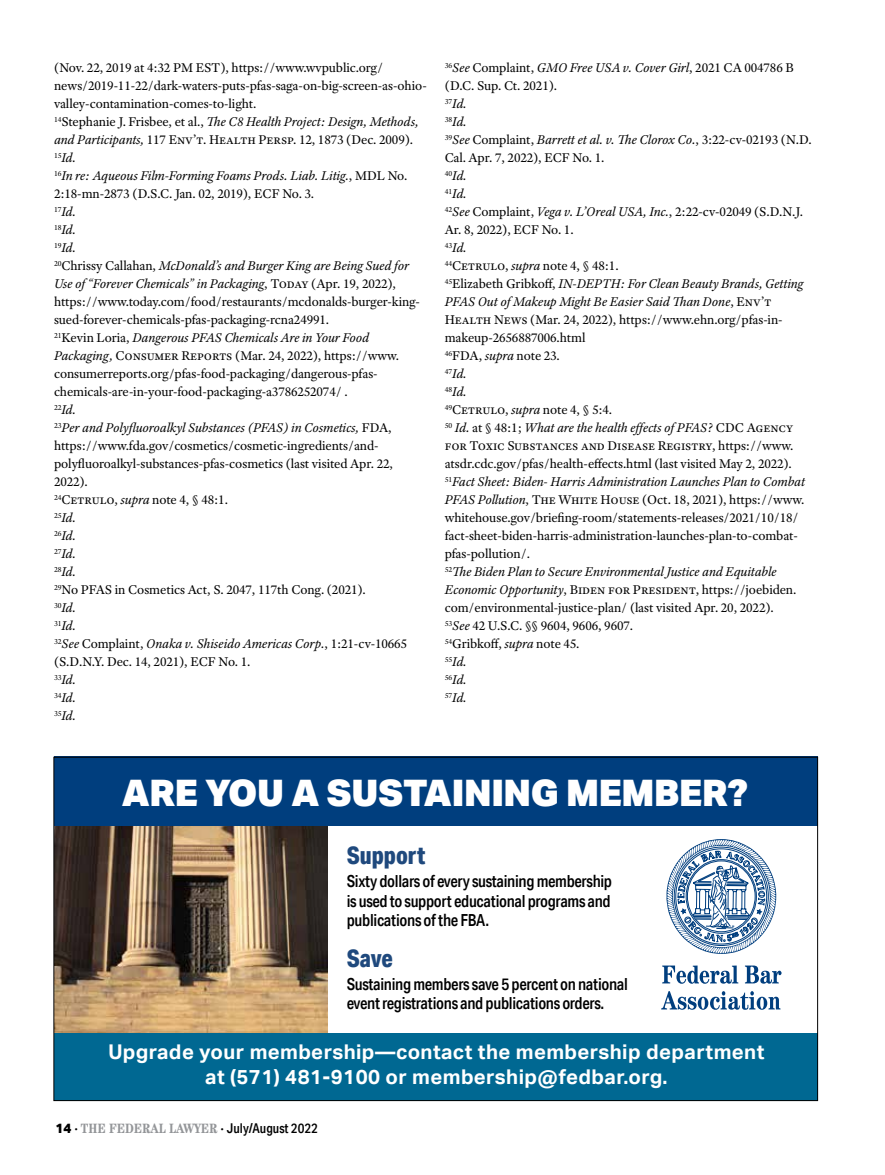
<style>
.page{position:relative;width:885px;height:1175px;background:#fff}
.page>*{position:absolute;margin:0;border:0;box-sizing:border-box;transform-origin:0 0}
.t1{font:900 36.6px "Aktiv Grotesk";letter-spacing:-.01em;color:#fff}
.t2{font:800 24.15px "Aktiv Grotesk Cd";color:#1f497d}
.t3{font:700 20.25px/24.3px "Aktiv Grotesk";letter-spacing:.02em;color:#fff;text-align:center}
.t4{font:500 16.65px/19.6px "Aktiv Grotesk Cd";letter-spacing:-.02em;color:#000;text-align:justify}
.t5{font:13.5px/18px "Adobe Text Pro";letter-spacing:-.01em;color:#000}
.t6{font:700 condensed 13.5px "Century Std";color:#939598}
.s1{font-style:italic}
.s2{font-family:"Aktiv Grotesk";font-weight:800;font-stretch:normal;color:#000}
.s3{font-family:"Adobe Text Pro";font-weight:400;font-stretch:normal;font-size:7.5px;color:#000}
.s4{font-family:"Aktiv Grotesk Cd";font-weight:500;font-stretch:normal;color:#000}
</style>
<div class="page">
<img style="left:55px;top:826px;width:272px;height:206px">
<div style="left:54px;top:1032px;width:763px;height:68px;background:#006892"></div>
<svg style="left:661px;top:839px;width:120px;height:194px"></svg>
<div style="left:54px;top:757px;width:763px;height:69px;background:#003e7e"></div>
<p class="t5" style="left:54px;top:58px;width:374px">(Nov. 22, 2019 at 4:32 PM EST), https://www.wvpublic.org/ news/2019-11-22/dark-waters-puts-pfas-saga-on-big-screen-as-ohio&shy;valley-contamination-comes-to-light.<br><sup>14</sup>Stephanie J. Frisbee, et al., <span class="s1">The C8 Health Project: Design, Methods, and Participants,</span> 117 Env’t. Health Persp. 12, 1873 (Dec. 2009).<br><sup>15</sup><span class="s1">Id.<br></span><sup>16</sup><span class="s1">In re: Aqueous Film-Forming Foams Prods. Liab. Litig.</span>, MDL No.<br>2:18-mn-2873 (D.S.C. Jan. 02, 2019), ECF No. 3.<br><sup>17</sup><span class="s1">Id.<br></span><sup>18</sup><span class="s1">Id.<br></span><sup>19</sup><span class="s1">Id.<br></span><sup>20</sup>Chrissy Callahan, <span class="s1">McDonald’s and Burger King are Being Sued for Use of “Forever Chemicals” in Packaging</span>, Today (Apr. 19, 2022), https://www.today.com/food/restaurants/mcdonalds-burger-king&shy;sued-forever-chemicals-pfas-packaging-rcna24991.<br><sup>21</sup>Kevin Loria, <span class="s1">Dangerous PFAS Chemicals Are in Your Food Packaging,</span> Consumer Reports (Mar. 24, 2022), https://www. consumerreports.org/pfas-food-packaging/dangerous-pfas&shy;chemicals-are-in-your-food-packaging-a3786252074/ .<br><sup>22</sup><span class="s1">Id.<br></span><sup>23</sup><span class="s1">Per and Polyfluoroalkyl Substances (PFAS) in Cosmetics,</span> FDA, https://www.fda.gov/cosmetics/cosmetic-ingredients/and&shy;polyfluoroalkyl-substances-pfas-cosmetics (last visited Apr. 22, 2022).<br><sup>24</sup>Cetrulo, <span class="s1">supra</span> note 4, § 48:1.<br><sup>25</sup><span class="s1">Id.<br></span><sup>26</sup><span class="s1">Id.<br></span><sup>27</sup><span class="s1">Id.<br></span><sup>28</sup><span class="s1">Id.<br></span><sup>29</sup>No PFAS in Cosmetics Act, S. 2047, 117th Cong. (2021).<br><sup>30</sup><span class="s1">Id.<br></span><sup>31</sup><span class="s1">Id.<br></span><sup>32</sup><span class="s1">See</span> Complaint, <span class="s1">Onaka v. Shiseido Americas Corp.</span>, 1:21-cv-10665 (S.D.N.Y. Dec. 14, 2021), ECF No. 1.<br><sup>33</sup><span class="s1">Id.<br></span><sup>34</sup><span class="s1">Id.<br></span><sup>35</sup><span class="s1">Id.</span></p>
<p class="t5" style="left:444px;top:58px;width:368px"><sup>36</sup><span class="s1">See</span> Complaint, <span class="s1">GMO Free USA v. Cover Girl</span>, 2021 CA 004786 B (D.C. Sup. Ct. 2021).<br><sup>37</sup><span class="s1">Id.<br></span><sup>38</sup><span class="s1">Id.<br></span><sup>39</sup><span class="s1">See</span> Complaint, <span class="s1">Barrett et al. v. The Clorox Co.</span>, 3:22-cv-02193 (N.D.<br>Cal. Apr. 7, 2022), ECF No. 1.<br><sup>40</sup><span class="s1">Id.<br></span><sup>41</sup><span class="s1">Id.<br></span><sup>42</sup><span class="s1">See</span> Complaint, <span class="s1">Vega v. L’Oreal USA, Inc.</span>, 2:22-cv-02049 (S.D.N.J.<br>Ar. 8, 2022), ECF No. 1.<br><sup>43</sup><span class="s1">Id.<br></span><sup>44</sup>Cetrulo, <span class="s1">supra</span> note 4, § 48:1.<br><sup>45</sup>Elizabeth Gribkoff, <span class="s1">IN-DEPTH: For Clean Beauty Brands, Getting PFAS Out of Makeup Might Be Easier Said Than Done</span>, Env’t Health News (Mar. 24, 2022), https://www.ehn.org/pfas-in&shy;makeup-2656887006.html<br><sup>46</sup>FDA, <span class="s1">supra</span> note 23.<br><sup>47</sup><span class="s1">Id.<br></span><sup>48</sup><span class="s1">Id.<br></span><sup>49</sup>Cetrulo, <span class="s1">supra</span> note 4, § 5:4.<br><sup>50</sup> <span class="s1">Id.</span> at § 48:1; <span class="s1">What are the health effects of PFAS?</span> CDC Agency for Toxic Substances and Disease Registry, https://www. atsdr.cdc.gov/pfas/health-effects.html (last visited May 2, 2022).<br><sup>51</sup><span class="s1">Fact Sheet: Biden- Harris Administration Launches Plan to Combat PFAS Pollution</span>, The White House (Oct. 18, 2021), https://www. whitehouse.gov/briefing-room/statements-releases/2021/10/18/ fact-sheet-biden-harris-administration-launches-plan-to-combat&shy;pfas-pollution/.<br><sup>52</sup><span class="s1">The Biden Plan to Secure Environmental Justice and Equitable Economic Opportunity</span>, Biden for President, https://joebiden. com/environmental-justice-plan/ (last visited Apr. 20, 2022).<br><sup>53</sup><span class="s1">See</span> 42 U.S.C. §§ 9604, 9606, 9607.<br><sup>54</sup>Gribkoff, <span class="s1">supra</span> note 45.<br><sup>55</sup><span class="s1">Id.<br></span><sup>56</sup><span class="s1">Id.<br></span><sup>57</sup><span class="s1">Id.</span></p>
<h1 class="t1" style="left:121px;top:769px;width:627px">ARE YOU A SUSTAINING MEMBER?</h1>
<h2 class="t2" style="left:346px;top:840px;width:80px">Support</h2>
<p class="t4" style="left:346px;top:871px;width:267px">Sixty dollars of every sustaining membership is used to support educational programs and publications of the FBA.</p>
<h2 class="t2" style="left:346px;top:942px;width:48px">Save</h2>
<p class="t4" style="left:346px;top:973px;width:282px">Sustaining members save 5 percent on national event registrations and publications orders.</p>
<h3 class="t3" style="left:108px;top:1040px;width:657px">Upgrade your membership—contact the membership department at (571) 481-9100 or membership@fedbar.org.</h3>
<p class="t6" style="left:56px;top:1120px;width:264px"><span class="s2">14</span> <span class="s3">•</span> THE FEDERAL LAWYER <span class="s3">•</span> <span class="s4">July/August 2022</span></p>
</div>
